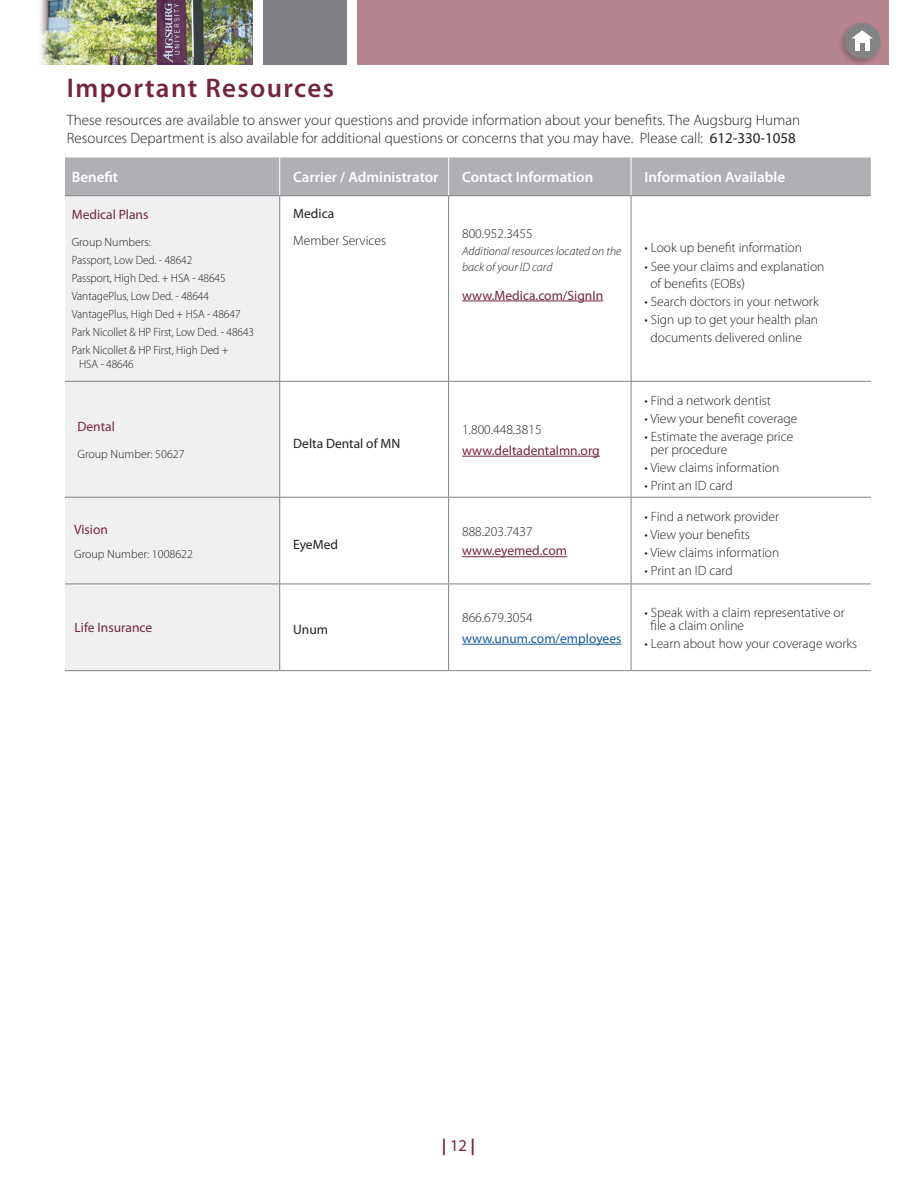
<style>
.page{position:relative;width:918px;height:1188px;background:#fff}
.page>*{position:absolute;margin:0;border:0;box-sizing:border-box;transform-origin:0 0}
.t1{font:600 27px "Myriad Pro";letter-spacing:.05em;color:#74253d}
.Indented_body_text{font:700 16.5px "Myriad Pro";color:#74253d}
.t2{font:300 15px/18px "Myriad Pro";color:#231f20}
.Table_Text_Apex_Headline{font:600 15px "Myriad Pro";color:#fff}
.Table_Text_Apex{font:300 13.5px/13.5px "Myriad Pro";color:#231f20}
.Table_Text_Apex-2{font:13.5px "Myriad Pro";color:#74253d}
.Table_Text_indented{font:13.5px "Myriad Pro";color:#74253d}
.Table_Text_Apex-3{font:13.5px "Myriad Pro";color:#231f20}
.Table_Text_Apex-4{font:13.5px "Myriad Pro";color:#175d9e}
.Table_Text_indented-2{font:300 12px/13.5px "Myriad Pro";letter-spacing:-.005em;color:#231f20;scale:.95 1}
.Table_Text_indented-3{font:300 12px "Myriad Pro";letter-spacing:-.005em;color:#231f20}
.Table_Text_Apex-5{font:italic 300 12px/16.5px "Myriad Pro";color:#231f20}
.s1{font-weight:400}
</style>
<div class="page">
<div style="left:357px;top:0;width:532px;height:65px;background:#b6848e"></div>
<div style="left:65px;top:157px;width:806px;height:38px;background:#afb0b4"></div>
<div style="left:65px;top:196px;width:214px;height:474px;background:#f0f0f1"></div>
<hr style="left:279px;top:157px;width:1px;height:38px;background:#fff">
<hr style="left:448px;top:157px;width:1px;height:38px;background:#fff">
<hr style="left:631px;top:157px;width:1px;height:38px;background:#fff">
<hr style="left:65px;top:195px;width:215px;height:1px;background:#7e8083">
<hr style="left:279px;top:196px;width:1px;height:185px;background:#7e8083">
<hr style="left:280px;top:195px;width:169px;height:1px;background:#7e8083">
<hr style="left:449px;top:195px;width:182px;height:1px;background:#7e8083">
<hr style="left:448px;top:196px;width:1px;height:185px;background:#7e8083">
<hr style="left:631px;top:196px;width:1px;height:185px;background:#7e8083">
<hr style="left:631px;top:195px;width:240px;height:1px;background:#7e8083">
<hr style="left:65px;top:381px;width:215px;height:1px;background:#7e8083">
<hr style="left:65px;top:497px;width:215px;height:1px;background:#7e8083">
<hr style="left:65px;top:584px;width:215px;height:1px;background:#7e8083">
<hr style="left:279px;top:382px;width:1px;height:115px;background:#7e8083">
<hr style="left:279px;top:498px;width:1px;height:86px;background:#7e8083">
<hr style="left:279px;top:584px;width:1px;height:86px;background:#7e8083">
<hr style="left:448px;top:382px;width:1px;height:115px;background:#7e8083">
<hr style="left:448px;top:498px;width:1px;height:86px;background:#7e8083">
<hr style="left:448px;top:584px;width:1px;height:86px;background:#7e8083">
<hr style="left:280px;top:381px;width:169px;height:1px;background:#7e8083">
<hr style="left:449px;top:381px;width:182px;height:1px;background:#7e8083">
<hr style="left:280px;top:497px;width:169px;height:1px;background:#7e8083">
<hr style="left:449px;top:497px;width:182px;height:1px;background:#7e8083">
<hr style="left:280px;top:584px;width:169px;height:1px;background:#7e8083">
<hr style="left:449px;top:584px;width:182px;height:1px;background:#7e8083">
<hr style="left:631px;top:382px;width:1px;height:115px;background:#7e8083">
<hr style="left:631px;top:498px;width:1px;height:86px;background:#7e8083">
<hr style="left:631px;top:584px;width:1px;height:86px;background:#7e8083">
<hr style="left:631px;top:381px;width:240px;height:1px;background:#7e8083">
<hr style="left:631px;top:497px;width:240px;height:1px;background:#7e8083">
<hr style="left:631px;top:584px;width:240px;height:1px;background:#7e8083">
<hr style="left:65px;top:670px;width:215px;height:1px;background:#7e8083">
<hr style="left:280px;top:670px;width:169px;height:1px;background:#7e8083">
<hr style="left:449px;top:670px;width:182px;height:1px;background:#7e8083">
<hr style="left:631px;top:670px;width:240px;height:1px;background:#7e8083">
<hr style="left:462px;top:301px;width:141px;height:1px;background:#74253d">
<hr style="left:462px;top:456px;width:138px;height:1px;background:#74253d">
<hr style="left:462px;top:556px;width:105px;height:1px;background:#74253d">
<hr style="left:462px;top:644px;width:160px;height:1px;background:#175d9e">
<div style="left:263px;top:0;width:84px;height:65px;background:#7e8083"></div>
<img style="left:40px;top:0;width:212px;height:65px">
<div style="left:838px;top:21px;width:44px;height:45px;background:#231f20;opacity:.3"></div>
<svg style="left:842px;top:21px;width:40px;height:40px"></svg>
<div style="left:860px;top:43px;width:5px;height:8px;background:#838386"></div>
<p class="t1" style="left:67px;top:71px;width:268px">Important Resources</p>
<p class="t2" style="left:67px;top:111px;width:735px">These resources are available to answer your questions and provide information about your benefits. The Augsburg Human<br>Resources Department is also available for additional questions or concerns that you may have. Please call: <span class="s1">612-330-1058</span></p>
<p class="Table_Text_Apex_Headline" style="left:72px;top:168px;width:48px">Benefit</p>
<p class="Table_Text_Apex_Headline" style="left:293px;top:168px;width:147px">Carrier / Administrator</p>
<p class="Table_Text_Apex_Headline" style="left:462px;top:168px;width:133px">Contact Information</p>
<p class="Table_Text_Apex_Headline" style="left:645px;top:168px;width:142px">Information Available</p>
<p class="Table_Text_indented" style="left:72px;top:206px;width:78px">Medical Plans</p>
<p class="Table_Text_indented-3" style="left:72px;top:235px;width:81px">Group Numbers:</p>
<p class="Table_Text_indented-2" style="left:72px;top:253px;width:128px">Passport, Low Ded. - 48642</p>
<p class="Table_Text_indented-2" style="left:72px;top:271px;width:164px">Passport, High Ded. + HSA - 48645</p>
<p class="Table_Text_indented-2" style="left:72px;top:289px;width:146px">VantagePlus, Low Ded. - 48644</p>
<p class="Table_Text_indented-2" style="left:72px;top:307px;width:179px">VantagePlus, High Ded + HSA - 48647</p>
<p class="Table_Text_indented-2" style="left:72px;top:325px;width:194px">Park Nicollet &amp; HP First, Low Ded. - 48643</p>
<p class="Table_Text_indented-2" style="left:79px;top:343px;width:159px;text-indent:-7px">Park Nicollet &amp; HP First, High Ded +<br>HSA - 48646</p>
<p class="Table_Text_Apex-3" style="left:293px;top:205px;width:43px">Medica</p>
<p class="Table_Text_Apex" style="left:293px;top:233px;width:94px">Member Services</p>
<p class="Table_Text_Apex" style="left:462px;top:227px;width:72px">800.952.3455</p>
<p class="Table_Text_Apex-5" style="left:462px;top:243px;width:161px">Additional resources located on the back of your ID card</p>
<p class="Table_Text_Apex-2" style="left:462px;top:287px;width:143px">www.Medica.com/SignIn</p>
<p class="Table_Text_Apex" style="left:645px;top:241px;width:159px">• Look up benefit information</p>
<p class="Table_Text_Apex" style="left:645px;top:260px;width:181px">• See your claims and explanation</p>
<p class="Table_Text_Apex" style="left:650px;top:277px;width:96px">of benefits (EOBs)</p>
<p class="Table_Text_Apex" style="left:645px;top:295px;width:176px">• Search doctors in your network</p>
<p class="Table_Text_Apex" style="left:645px;top:313px;width:175px">• Sign up to get your health plan</p>
<p class="Table_Text_Apex" style="left:650px;top:331px;width:153px">documents delivered online</p>
<p class="Table_Text_indented" style="left:77px;top:418px;width:39px">Dental</p>
<p class="Table_Text_indented-3" style="left:78px;top:447px;width:108px">Group Number: 50627</p>
<p class="Table_Text_indented" style="left:74px;top:521px;width:35px">Vision</p>
<p class="Table_Text_indented-3" style="left:74px;top:546px;width:120px">Group Number: 1008622</p>
<p class="Table_Text_Apex-3" style="left:293px;top:435px;width:109px">Delta Dental of MN</p>
<p class="Table_Text_Apex-3" style="left:293px;top:536px;width:46px">EyeMed</p>
<p class="Table_Text_indented" style="left:75px;top:619px;width:79px">Life Insurance</p>
<p class="Table_Text_Apex-3" style="left:293px;top:621px;width:36px">Unum</p>
<p class="Table_Text_Apex" style="left:462px;top:422px;width:81px">1.800.448.3815</p>
<p class="Table_Text_Apex-2" style="left:462px;top:442px;width:139px">www.deltadentalmn.org</p>
<p class="Table_Text_Apex" style="left:462px;top:524px;width:72px">888.203.7437</p>
<p class="Table_Text_Apex-2" style="left:462px;top:543px;width:107px">www.eyemed.com</p>
<p class="Table_Text_Apex" style="left:462px;top:610px;width:72px">866.679.3054</p>
<p class="Table_Text_Apex-4" style="left:462px;top:630px;width:161px">www.unum.com/employees</p>
<p class="Table_Text_Apex" style="left:645px;top:394px;width:128px">• Find a network dentist</p>
<p class="Table_Text_Apex" style="left:645px;top:412px;width:154px">• View your benefit coverage</p>
<p class="Table_Text_Apex" style="left:650px;top:430px;width:144px;text-indent:-6px">• Estimate the average price per procedure</p>
<p class="Table_Text_Apex" style="left:645px;top:461px;width:136px">• View claims information</p>
<p class="Table_Text_Apex" style="left:645px;top:479px;width:90px">• Print an ID card</p>
<p class="Table_Text_Apex" style="left:645px;top:509px;width:136px">• Find a network provider</p>
<p class="Table_Text_Apex" style="left:645px;top:527px;width:107px">• View your benefits</p>
<p class="Table_Text_Apex" style="left:645px;top:545px;width:136px">• View claims information</p>
<p class="Table_Text_Apex" style="left:645px;top:563px;width:90px">• Print an ID card</p>
<p class="Table_Text_Apex" style="left:650px;top:605px;width:196px;text-indent:-6px">• Speak with a claim representative or file a claim online</p>
<p class="Table_Text_Apex" style="left:645px;top:637px;width:214px">• Learn about how your coverage works</p>
<p class="Indented_body_text" style="left:442px;top:1134px;width:35px">| <span class="s1">12</span>|</p>
</div>
